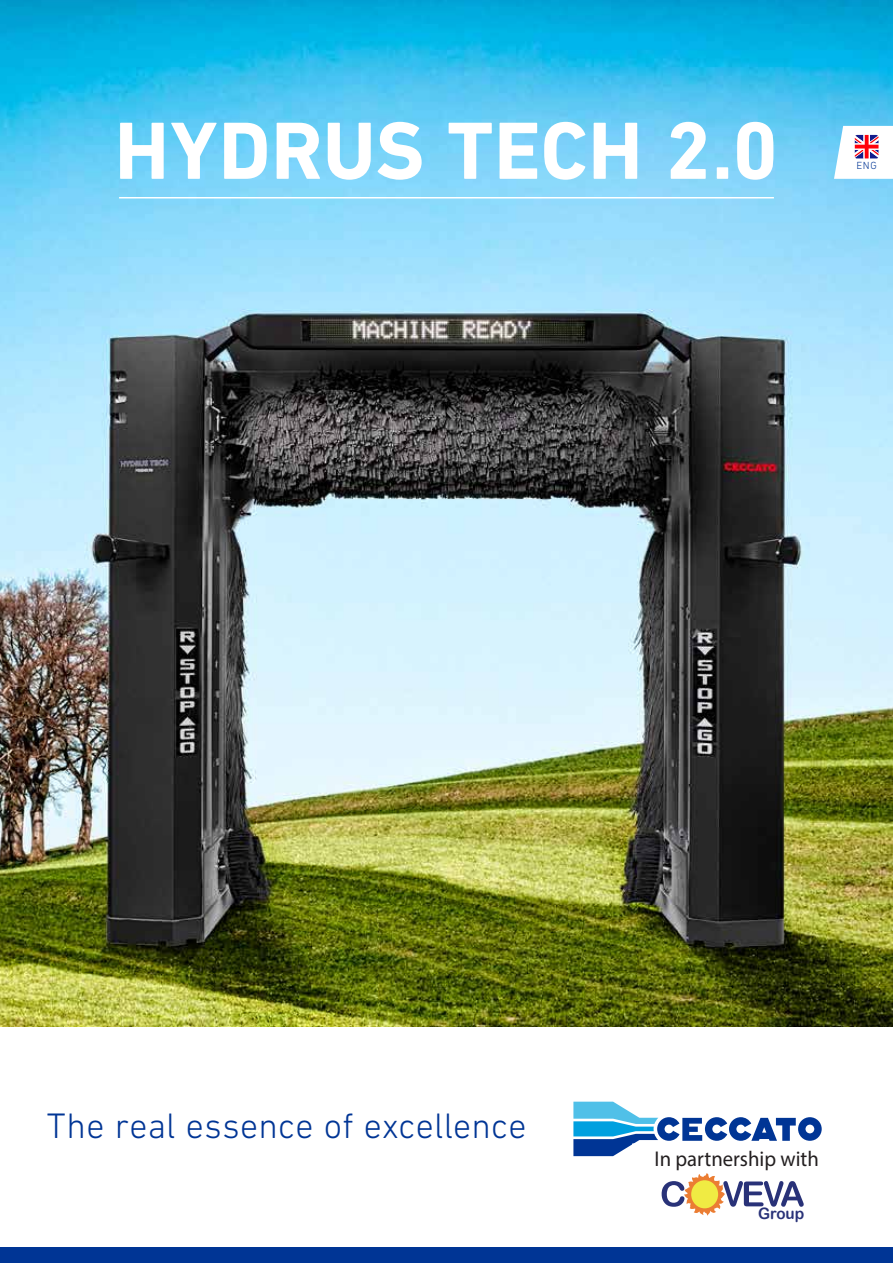
<style>
.page{position:relative;width:893px;height:1263px;background:#fff}
.page>*{position:absolute;margin:0;border:0;box-sizing:border-box;transform-origin:0 0}
.t1{font:700 82.5px "DIN Next LT Pro";letter-spacing:.005em;color:#fff}
.t2{font:300 36px "DIN Next LT Pro";letter-spacing:.01em;color:#003595}
.t3{font:21.45px "Myriad Pro";color:#231f20;scale:.96 1}
.t4{font:15.75px "Arial Rounded MT Bold";color:#293278;scale:.96 1}
.t5{font:300 10.5px "DIN Next LT Pro";color:#003595}
</style>
<div class="page">
<div style="left:0;top:1247px;width:893px;height:16px;background:#003595"></div>
<img style="left:0;top:0;width:893px;height:1027px">
<svg style="left:573px;top:1102px;width:249px;height:55px"></svg>
<hr style="left:119px;top:197px;width:655px;height:1px;background:#fff">
<svg style="left:834px;top:126px;width:59px;height:53px"></svg>
<div style="left:632px;top:1143px;width:216px;height:102px;background:#fff"></div>
<svg style="left:662px;top:1173px;width:142px;height:43px"></svg>
<div style="left:691px;top:1180px;width:27px;height:28px;background:#f0eb43;border-radius:50%"></div>
<h1 class="t1" style="left:115px;top:102px;width:665px">HYDRUS TECH 2.0</h1>
<p class="t5" style="left:856px;top:160px;width:22px">ENG</p>
<p class="t2" style="left:47px;top:1105px;width:481px">The real essence of excellence</p>
<p class="t3" style="left:654px;top:1145px;width:173px">In partnership with</p>
<p class="t4" style="left:758px;top:1204px;width:49px">Group</p>
</div>
